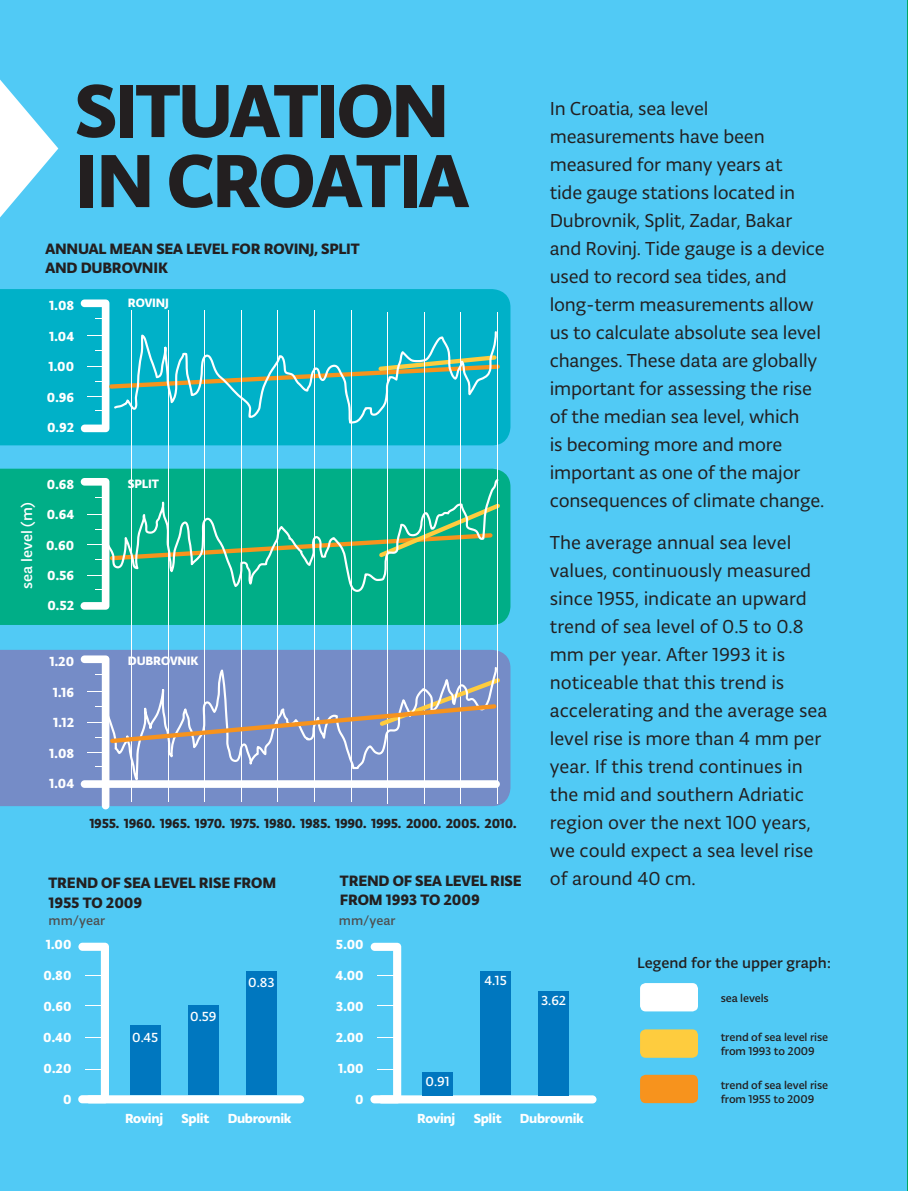
<style>
.page{position:relative;width:908px;height:1191px;background:#fff}
.page>*{position:absolute;margin:0;border:0;box-sizing:border-box;transform-origin:0 0}
.t1{font:80px/70px "Typonine Sans Bld";letter-spacing:-.03em;color:#231f20}
.t2{font:20px/28px "Typonine Sans";letter-spacing:-.01em;color:#231f20}
.t3{font:16px/19.2px "Typonine Sans Bld";letter-spacing:-.01em;color:#231f20}
.t4{font:16px "Typonine Sans Txt";color:#231f20}
.t5{font:16px "Typonine Sans Txt";color:#fff}
.t6{font:14px/30.4px "Typonine Sans Bld";letter-spacing:-.02em;color:#fff;text-align:justify}
.t7{font:14px "Typonine Sans Bld";letter-spacing:-.02em;color:#231f20}
.t8{font:14px "Typonine Sans Txt";color:#fff}
.t9{font:14px "Typonine Sans Txt";color:#4e4f50}
.t10{font:13px "Typonine Sans Bld";letter-spacing:-.01em;color:#fff}
.t11{font:12px/14.4px "Typonine Sans Txt";letter-spacing:-.01em;color:#231f20}
</style>
<div class="page">
<div style="left:893px;top:0;width:14px;height:1191px;background:#51caf5"></div>
<div style="left:0;top:0;width:906px;height:1191px;background:#51caf5"></div>
<svg style="left:0;top:80px;width:58px;height:137px"></svg>
<div style="left:639px;top:983px;width:58px;height:28px;background:#fff;border-radius:6px"></div>
<div style="left:639px;top:1029px;width:58px;height:28px;background:#fecc3e;border-radius:6px"></div>
<div style="left:639px;top:1074px;width:58px;height:29px;background:#f7931d;border-radius:6px"></div>
<svg style="left:78px;top:942px;width:31px;height:161px"></svg>
<div style="left:85px;top:1095px;width:219px;height:8px;background:#fff;border-radius:4px"></div>
<div style="left:130px;top:1025px;width:30px;height:70px;background:#0077bf"></div>
<div style="left:188px;top:1005px;width:30px;height:90px;background:#0077bf"></div>
<div style="left:246px;top:971px;width:30px;height:124px;background:#0077bf"></div>
<svg style="left:370px;top:942px;width:31px;height:161px"></svg>
<div style="left:377px;top:1095px;width:219px;height:8px;background:#fff;border-radius:4px"></div>
<div style="left:422px;top:1072px;width:30px;height:23px;background:#0077bf"></div>
<div style="left:480px;top:971px;width:30px;height:124px;background:#0077bf"></div>
<div style="left:538px;top:991px;width:30px;height:104px;background:#0077bf"></div>
<div style="left:0;top:289px;width:510px;height:156px;background:#00b1c8"></div>
<div style="left:0;top:469px;width:510px;height:156px;background:#00ae87"></div>
<div style="left:0;top:650px;width:510px;height:156px;background:#758cc7"></div>
<svg style="left:81px;top:299px;width:418px;height:133px;background:#1ab5c6"></svg>
<svg style="left:80px;top:478px;width:420px;height:131px;background:#19b693"></svg>
<svg style="left:106px;top:479px;width:392px;height:113px;background:#1bb28a"></svg>
<hr style="left:387px;top:312px;width:1px;height:491px;background:#fff">
<hr style="left:423px;top:312px;width:1px;height:491px;background:#fff">
<hr style="left:460px;top:312px;width:1px;height:491px;background:#fff">
<hr style="left:131px;top:310px;width:1px;height:491px;background:#fff">
<hr style="left:168px;top:310px;width:1px;height:491px;background:#fff">
<hr style="left:204px;top:310px;width:1px;height:491px;background:#fff">
<hr style="left:241px;top:310px;width:1px;height:491px;background:#fff">
<hr style="left:277px;top:310px;width:1px;height:491px;background:#fff">
<hr style="left:314px;top:310px;width:1px;height:491px;background:#fff">
<hr style="left:350px;top:310px;width:1px;height:491px;background:#fff">
<svg style="left:81px;top:655px;width:419px;height:154px;background:#899bc9"></svg>
<hr style="left:496px;top:312px;width:1px;height:491px;background:#fff">
<p class="t5" style="left:17px;top:589px;width:88px;rotate:-90deg">sea level (m)</p>
<h1 class="t1" style="left:75px;top:76px;width:395px">SITUATION<br>IN CROATIA</h1>
<p class="t3" style="left:45px;top:239px;width:315px">ANNUAL MEAN SEA LEVEL FOR ROVINJ, SPLIT<br>AND DUBROVNIK</p>
<p class="t6" style="left:47px;top:291px;width:29px">1.08<br>1.04<br>1.00<br>0.96<br>0.92</p>
<p class="t10" style="left:128px;top:295px;width:43px">ROVINJ</p>
<p class="t6" style="left:46px;top:469px;width:30px">0.68<br>0.64<br>0.60<br>0.56<br>0.52</p>
<p class="t10" style="left:128px;top:476px;width:33px">SPLIT</p>
<p class="t6" style="left:49px;top:646px;width:26px">1.20<br>1.16<br>1.12<br>1.08<br>1.04</p>
<p class="t10" style="left:128px;top:653px;width:72px">DUBROVNIK</p>
<p class="t7" style="left:89px;top:814px;width:428px">1955. 1960. 1965. 1970. 1975. 1980. 1985. 1990. 1995. 2000. 2005. 2010.</p>
<p class="t3" style="left:49px;top:873px;width:229px">TREND OF SEA LEVEL RISE FROM<br>1955 TO 2009</p>
<p class="t9" style="left:49px;top:912px;width:58px">mm/year</p>
<p class="t6" style="left:46px;top:929px;width:27px">1.00</p>
<p class="t6" style="left:43px;top:960px;width:30px">0.80</p>
<p class="t6" style="left:43px;top:991px;width:30px">0.60</p>
<p class="t6" style="left:43px;top:1022px;width:30px">0.40</p>
<p class="t6" style="left:44px;top:1053px;width:29px">0.20</p>
<p class="t6" style="left:63px;top:1084px;width:10px">0</p>
<p class="t8" style="left:132px;top:1029px;width:28px">0.45</p>
<p class="t8" style="left:190px;top:1008px;width:28px">0.59</p>
<p class="t8" style="left:248px;top:973px;width:28px">0.83</p>
<p class="t3" style="left:340px;top:870px;width:183px">TREND OF SEA LEVEL RISE<br>FROM 1993 TO 2009</p>
<p class="t9" style="left:339px;top:912px;width:58px">mm/year</p>
<p class="t6" style="left:336px;top:929px;width:29px">5.00</p>
<p class="t6" style="left:335px;top:960px;width:30px">4.00</p>
<p class="t6" style="left:336px;top:991px;width:29px">3.00</p>
<p class="t6" style="left:336px;top:1022px;width:29px">2.00</p>
<p class="t6" style="left:338px;top:1053px;width:27px">1.00</p>
<p class="t6" style="left:355px;top:1084px;width:10px">0</p>
<p class="t8" style="left:425px;top:1072px;width:26px">0.91</p>
<p class="t8" style="left:484px;top:972px;width:24px">4.15</p>
<p class="t2" style="left:549px;top:94px;width:276px">In Croatia, sea level measurements have been measured for many years at<br>tide gauge stations located in<br>Dubrovnik, Split, Zadar, Bakar and Rovinj. Tide gauge is a device used to record sea tides, and long-term measurements allow us to calculate absolute sea level changes. These data are globally important for assessing the rise of the median sea level, which<br>is becoming more and more important as one of the major consequences of climate change.</p>
<p class="t2" style="left:549px;top:528px;width:279px">The average annual sea level values, continuously measured since 1955, indicate an upward trend of sea level of 0.5 to 0.8 mm per year. After 1993 it is noticeable that this trend is accelerating and the average sea level rise is more than 4 mm per year. If this trend continues in the mid and southern Adriatic region over the next 100 years, we could expect a sea level rise of around 40 cm.</p>
<p class="t8" style="left:541px;top:992px;width:27px">3.62</p>
<p class="t4" style="left:637px;top:953px;width:195px">Legend for the upper graph:</p>
<p class="t11" style="left:720px;top:990px;width:50px">sea levels</p>
<p class="t11" style="left:720px;top:1030px;width:109px">trend of sea level rise from 1993 to 2009</p>
<p class="t11" style="left:720px;top:1077px;width:109px">trend of sea level rise from 1955 to 2009</p>
<p class="t6" style="left:125px;top:1103px;width:40px">Rovinj</p>
<p class="t6" style="left:181px;top:1103px;width:29px">Split</p>
<p class="t6" style="left:227px;top:1103px;width:65px">Dubrovnik</p>
<p class="t6" style="left:417px;top:1103px;width:40px">Rovinj</p>
<p class="t6" style="left:473px;top:1103px;width:29px">Split</p>
<p class="t6" style="left:519px;top:1103px;width:65px">Dubrovnik</p>
</div>
